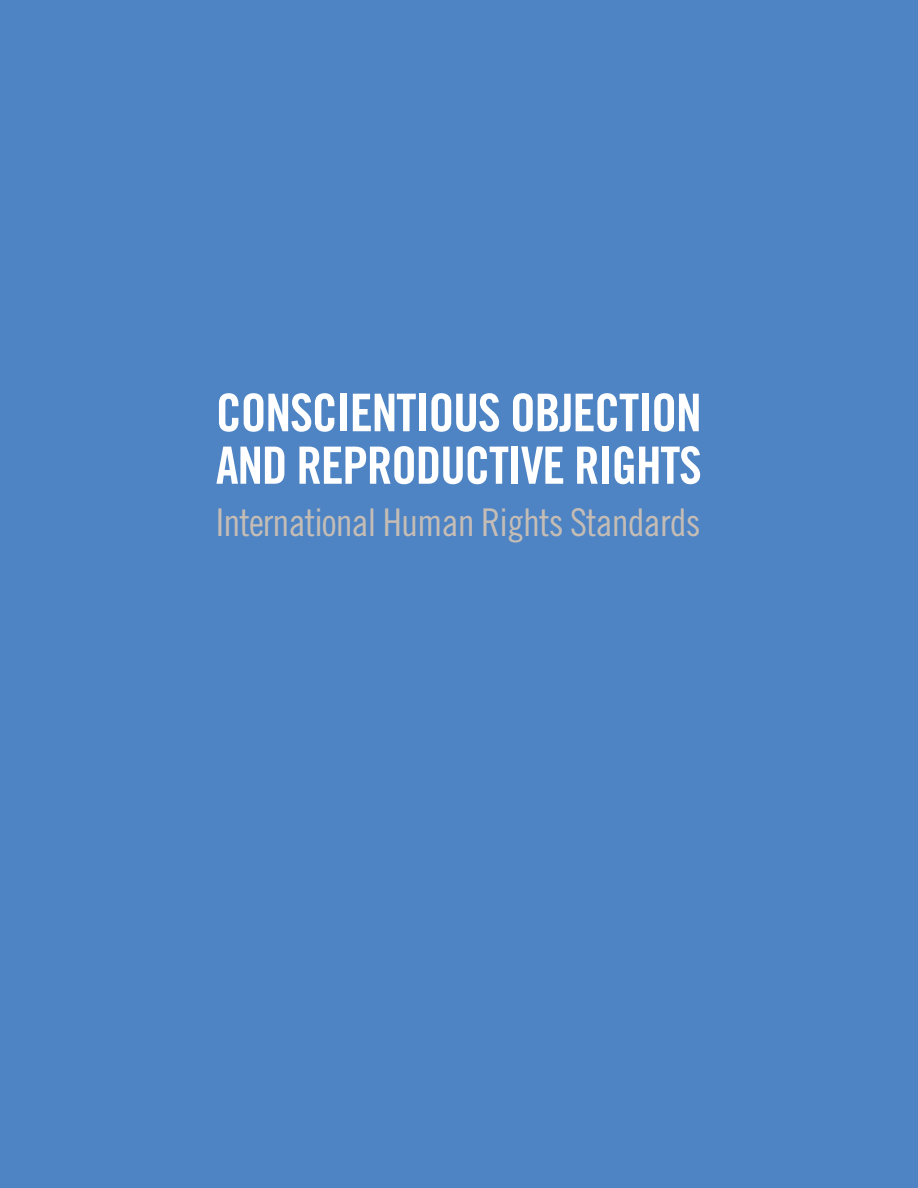
<style>
.page{position:relative;width:918px;height:1188px;background:#4e84c4}
.page>*{position:absolute;margin:0;border:0;box-sizing:border-box;transform-origin:0 0}
.t1{font:52.05px "Trade Gothic Bold Cond Twenty";letter-spacing:-.025em;color:#fff}
.t2{font:51.45px "Trade Gothic Bold Cond Twenty";letter-spacing:-.025em;color:#fff}
.t3{font:38.25px "Trade Gothic Cond Eighteen";letter-spacing:-.025em;color:#c5bdb5}
</style>
<div class="page">
<div style="left:54px;top:1021px;width:170px;height:113px;background:#4e84c4"></div>
<hr style="left:121px;top:1022px;width:1px;height:53px;background:#4e84c4">
<hr style="left:121px;top:1109px;width:1px;height:79px;background:#4e84c4">
<h1 class="t1" style="left:216px;top:381px;width:488px">CONSCIENTIOUS OBJECTION</h1>
<h2 class="t2" style="left:216px;top:434px;width:488px">AND REPRODUCTIVE RIGHTS</h2>
<p class="t3" style="left:216px;top:500px;width:486px">International Human Rights Standards</p>
</div>
